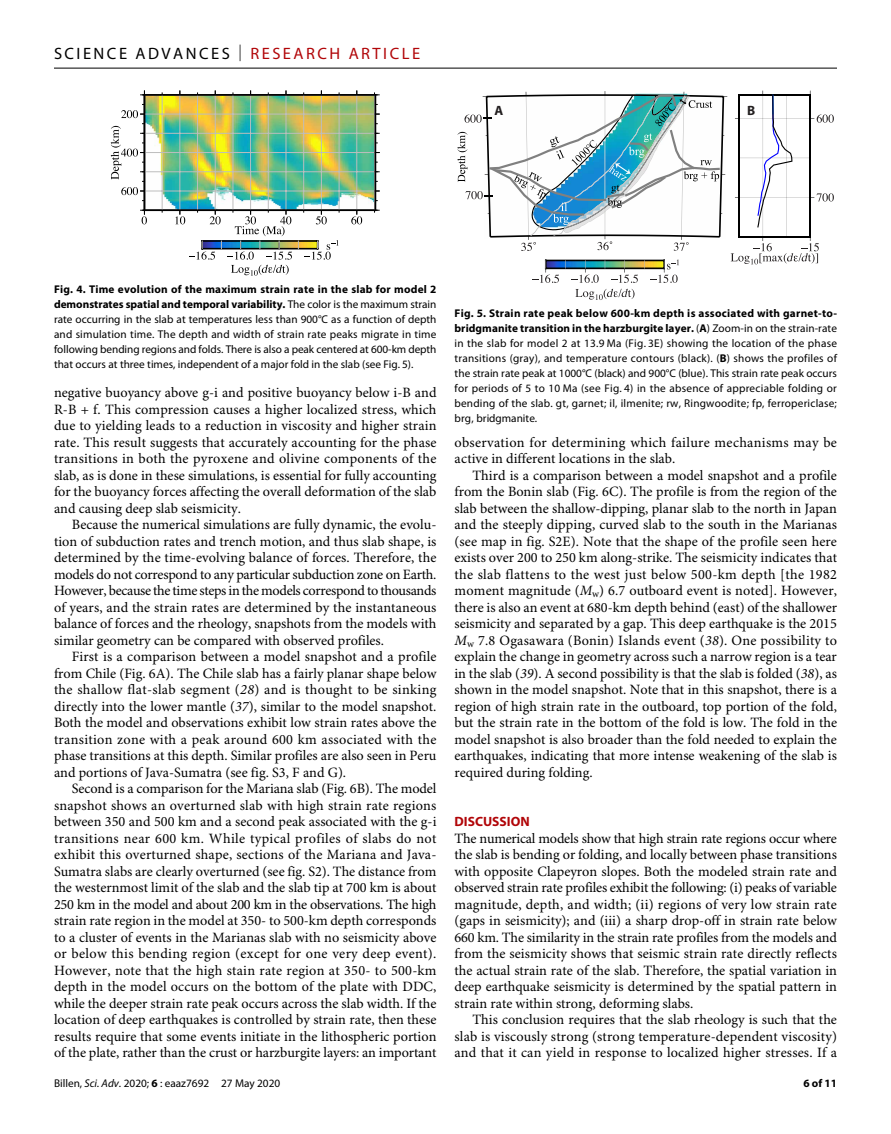
<style>
.page{position:relative;width:891px;height:1134px;background:#fff}
.page>*{position:absolute;margin:0;border:0;box-sizing:border-box;transform-origin:0 0}
.t1{font:16.5px "Myriad Pro";letter-spacing:.15em;color:#000}
.t2{font:14.25px/16.5px "Minion Pro";color:#000;text-align:justify}
.t3{font:14.25px/16.5px "Minion Pro";letter-spacing:.02em;color:#000}
.t4{font:700 13.5px "Myriad Pro";color:#b10508}
.t5{font:700 13.5px "Myriad Pro";color:#231f20}
.t6{font:11.25px/15px "Myriad Pro";color:#000;text-align:justify}
.t7{font:700 11.25px "Myriad Pro";color:#000}
.s1{font-weight:300}
.s2{color:#b10508}
.s3{font-weight:700}
.s4{font-style:italic}
</style>
<div class="page">
<hr style="left:54px;top:68px;width:783px;height:1px;background:#000">
<img style="left:145px;top:96px;width:229px;height:113px">
<img style="left:292px;top:242px;width:6px;height:6px">
<hr style="left:162px;top:95px;width:1px;height:115px;background:#bdbdbd">
<hr style="left:180px;top:95px;width:1px;height:115px;background:#bdbdbd">
<hr style="left:197px;top:95px;width:1px;height:115px;background:#bdbdbd">
<hr style="left:215px;top:95px;width:1px;height:115px;background:#bdbdbd">
<hr style="left:233px;top:95px;width:1px;height:115px;background:#bdbdbd">
<hr style="left:250px;top:95px;width:1px;height:115px;background:#bdbdbd">
<hr style="left:268px;top:95px;width:1px;height:115px;background:#bdbdbd">
<hr style="left:286px;top:95px;width:1px;height:115px;background:#bdbdbd">
<hr style="left:303px;top:95px;width:1px;height:115px;background:#bdbdbd">
<hr style="left:321px;top:95px;width:1px;height:115px;background:#bdbdbd">
<hr style="left:339px;top:95px;width:1px;height:115px;background:#bdbdbd">
<hr style="left:357px;top:95px;width:1px;height:115px;background:#bdbdbd">
<hr style="left:374px;top:95px;width:1px;height:115px;background:#bdbdbd">
<hr style="left:144px;top:114px;width:231px;height:1px;background:#bdbdbd">
<hr style="left:144px;top:133px;width:231px;height:1px;background:#bdbdbd">
<hr style="left:144px;top:152px;width:231px;height:1px;background:#bdbdbd">
<hr style="left:144px;top:172px;width:231px;height:1px;background:#bdbdbd">
<hr style="left:144px;top:191px;width:231px;height:1px;background:#bdbdbd">
<hr style="left:144px;top:95px;width:1px;height:115px;background:#000">
<svg style="left:111px;top:104px;width:33px;height:97px"></svg>
<hr style="left:375px;top:95px;width:1px;height:115px;background:#000">
<hr style="left:144px;top:209px;width:231px;height:2px;background:#000">
<svg style="left:141px;top:210px;width:6px;height:14px"></svg>
<svg style="left:316px;top:211px;width:11px;height:13px"></svg>
<svg style="left:351px;top:211px;width:11px;height:13px"></svg>
<hr style="left:144px;top:94px;width:231px;height:2px;background:#000">
<svg style="left:141px;top:91px;width:4px;height:5px"></svg>
<hr style="left:202px;top:240px;width:116px;height:2px;background:#000">
<hr style="left:202px;top:248px;width:116px;height:1px;background:#000">
<svg style="left:298px;top:240px;width:41px;height:20px"></svg>
<svg style="left:175px;top:211px;width:117px;height:65px"></svg>
<svg style="left:575px;top:289px;width:60px;height:11px"></svg>
<svg style="left:457px;top:91px;width:377px;height:192px"></svg>
<p class="t1" style="left:54px;top:40px;width:368px">SCIENCE ADVANCES <span class="s1">|</span> <span class="s2">RESEARCH ARTICLE</span></p>
<p class="t5" style="left:494px;top:99px;width:10px">A</p>
<p class="t5" style="left:747px;top:99px;width:10px">B</p>
<p class="t6" style="left:54px;top:282px;width:384px"><span class="s3">Fig. 4. Time evolution of the maximum strain rate in the slab for model 2 demonstrates spatial and temporal variability.</span> The color is the maximum strain rate occurring in the slab at temperatures less than 900°C as a function of depth and simulation time. The depth and width of strain rate peaks migrate in time following bending regions and folds. There is also a peak centered at 600-km depth that occurs at three times, independent of a major fold in the slab (see Fig. 5).</p>
<p class="t2" style="left:54px;top:386px;width:384px">negative buoyancy above g-i and positive buoyancy below i-B and R-B + f. This compression causes a higher localized stress, which due to yielding leads to a reduction in viscosity and higher strain rate. This result suggests that accurately accounting for the phase transitions in both the pyroxene and olivine components of the slab, as is done in these simulations, is essential for fully accounting for the buoyancy forces affecting the overall deformation of the slab and causing deep slab seismicity.</p>
<p class="t2" style="left:54px;top:518px;width:384px;text-indent:18px">Because the numerical simulations are fully dynamic, the evolu&shy;tion of subduction rates and trench motion, and thus slab shape, is determined by the time-evolving balance of forces. Therefore, the models do not correspond to any particular subduction zone on Earth.<br>However, because the time steps in the models correspond to thousands of years, and the strain rates are determined by the instantaneous balance of forces and the rheology, snapshots from the models with similar geometry can be compared with observed profiles.</p>
<p class="t2" style="left:54px;top:650px;width:384px;text-indent:18px">First is a comparison between a model snapshot and a profile from Chile (Fig. 6A). The Chile slab has a fairly planar shape below the shallow flat-slab segment (<span class="s4">28</span>) and is thought to be sinking directly into the lower mantle (<span class="s4">37</span>), similar to the model snapshot.<br>Both the model and observations exhibit low strain rates above the transition zone with a peak around 600 km associated with the phase transitions at this depth. Similar profiles are also seen in Peru and portions of Java-Sumatra (see fig. S3, F and G).</p>
<p class="t2" style="left:54px;top:782px;width:384px;text-indent:18px">Second is a comparison for the Mariana slab (Fig. 6B). The model snapshot shows an overturned slab with high strain rate regions between 350 and 500 km and a second peak associated with the g-i transitions near 600 km. While typical profiles of slabs do not exhibit this overturned shape, sections of the Mariana and Java-Sumatra slabs are clearly overturned (see fig. S2). The distance from the westernmost limit of the slab and the slab tip at 700 km is about 250 km in the model and about 200 km in the observations. The high strain rate region in the model at 350- to 500-km depth corresponds to a cluster of events in the Marianas slab with no seismicity above or below this bending region (except for one very deep event).<br>However, note that the high stain rate region at 350- to 500-km depth in the model occurs on the bottom of the plate with DDC, while the deeper strain rate peak occurs across the slab width. If the location of deep earthquakes is controlled by strain rate, then these results require that some events initiate in the lithospheric portion of the plate, rather than the crust or harzburgite layers: an important</p>
<p class="t6" style="left:54px;top:1076px;width:228px">Billen, <span class="s4">Sci. Adv.</span> 2020; <span class="s3">6</span> : eaaz7692 27 May 2020</p>
<p class="t6" style="left:454px;top:306px;width:384px"><span class="s3">Fig. 5. Strain rate peak below 600-km depth is associated with garnet-to&shy;bridgmanite transition in the harzburgite layer.</span> (<span class="s3">A</span>) Zoom-in on the strain-rate in the slab for model 2 at 13.9 Ma (Fig. 3E) showing the location of the phase transitions (gray), and temperature contours (black). (<span class="s3">B</span>) shows the profiles of the strain rate peak at 1000°C (black) and 900°C (blue). This strain rate peak occurs for periods of 5 to 10 Ma (see Fig. 4) in the absence of appreciable folding or bending of the slab. gt, garnet; il, ilmenite; rw, Ringwoodite; fp, ferropericlase; brg, bridgmanite.</p>
<p class="t3" style="left:454px;top:435px;width:384px">observation for determining which failure mechanisms may be active in different locations in the slab.</p>
<p class="t2" style="left:454px;top:468px;width:384px;text-indent:18px">Third is a comparison between a model snapshot and a profile from the Bonin slab (Fig. 6C). The profile is from the region of the slab between the shallow-dipping, planar slab to the north in Japan and the steeply dipping, curved slab to the south in the Marianas (see map in fig. S2E). Note that the shape of the profile seen here exists over 200 to 250 km along-strike. The seismicity indicates that the slab flattens to the west just below 500-km depth [the 1982 moment magnitude (<span class="s4">M</span><sub>w</sub>) 6.7 outboard event is noted]. However, there is also an event at 680-km depth behind (east) of the shallower seismicity and separated by a gap. This deep earthquake is the 2015<br><span class="s4">M</span><sub>w</sub> 7.8 Ogasawara (Bonin) Islands event (<span class="s4">38</span>). One possibility to explain the change in geometry across such a narrow region is a tear in the slab (<span class="s4">39</span>). A second possibility is that the slab is folded (<span class="s4">38</span>), as shown in the model snapshot. Note that in this snapshot, there is a region of high strain rate in the outboard, top portion of the fold, but the strain rate in the bottom of the fold is low. The fold in the model snapshot is also broader than the fold needed to explain the earthquakes, indicating that more intense weakening of the slab is required during folding.</p>
<p class="t4" style="left:454px;top:811px;width:77px">DISCUSSION</p>
<p class="t2" style="left:454px;top:831px;width:384px">The numerical models show that high strain rate regions occur where the slab is bending or folding, and locally between phase transitions with opposite Clapeyron slopes. Both the modeled strain rate and observed strain rate profiles exhibit the following: (i) peaks of variable magnitude, depth, and width; (ii) regions of very low strain rate (gaps in seismicity); and (iii) a sharp drop-off in strain rate below 660 km. The similarity in the strain rate profiles from the models and from the seismicity shows that seismic strain rate directly reflects the actual strain rate of the slab. Therefore, the spatial variation in deep earthquake seismicity is determined by the spatial pattern in strain rate within strong, deforming slabs.</p>
<p class="t2" style="left:454px;top:1013px;width:384px;text-indent:18px">This conclusion requires that the slab rheology is such that the slab is viscously strong (strong temperature-dependent viscosity) and that it can yield in response to localized higher stresses. If a</p>
<p class="t7" style="left:803px;top:1074px;width:35px">6 of 11</p>
</div>
